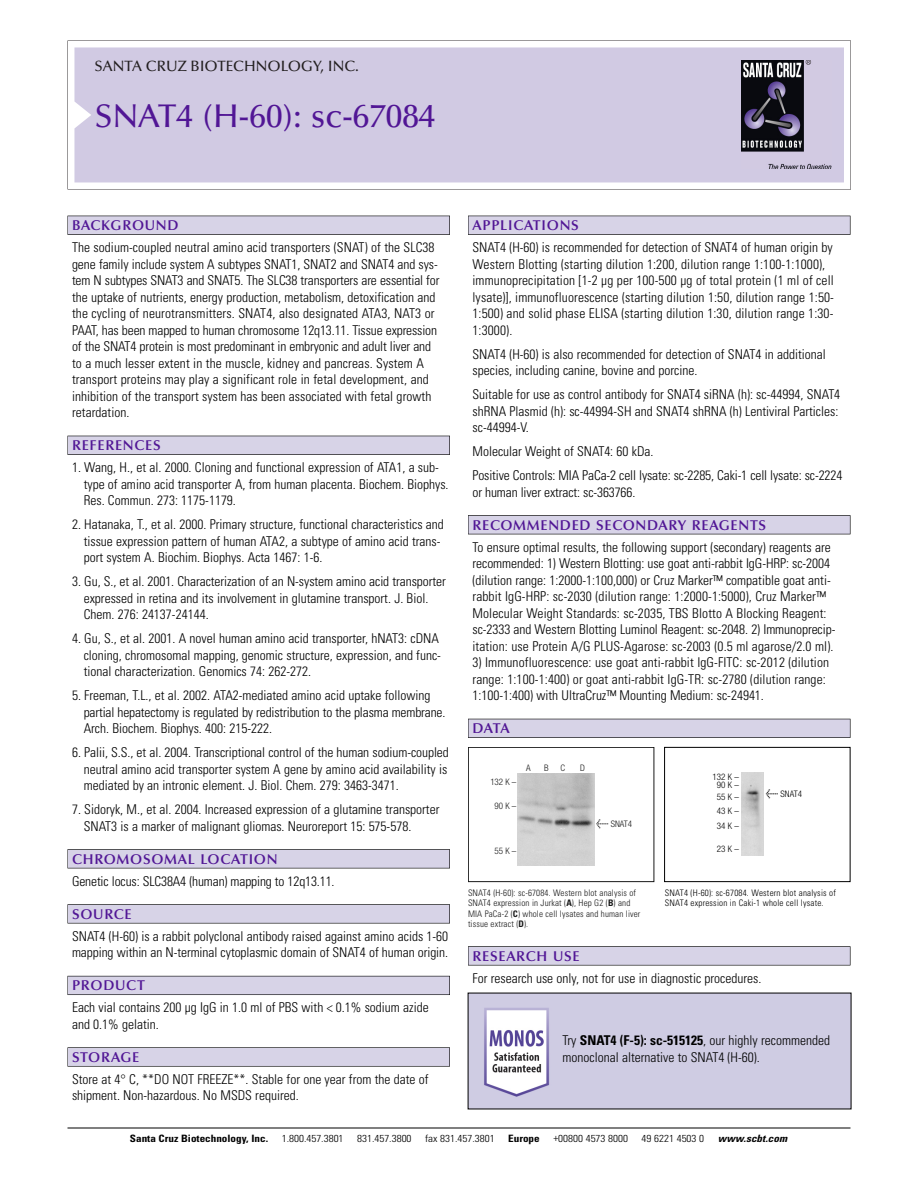
<style>
.page{position:relative;width:918px;height:1188px;background:#fff}
.page>*{position:absolute;margin:0;border:0;box-sizing:border-box;transform-origin:0 0}
.t1{font:500 33px "Optima";color:#511695}
.t2{font:500 15px "Optima";color:#231f20}
.t3{font:600 14.25px "Optima";letter-spacing:.05em;color:#511695}
.t4{font:300 condensed 13.5px/16.5px "Univers";color:#000}
.t5{font:300 condensed 10.2px "Univers";color:#000;scale:1.1 1}
.t6{font:700 condensed 10.2px "Univers";color:#000;scale:1.1 1}
.t7{font:italic 700 condensed 10.2px "Univers";letter-spacing:.005em;color:#000;scale:1.1 1}
.t8{font:9px/10.5px "Univers Condensed Light+URZGVV";letter-spacing:.015em;color:#191919}
.t9{font:300 condensed 9px/10.5px "Univers";letter-spacing:.02em;color:#000}
.t10{font:300 condensed 9px/8.1px "Helvetica Neue";color:#000;text-align:center}
.t11{font:9px "Helvetica Neue Light Cond+FYUHXU";color:#191919}
.s1{font-family:"Meta Plus Book Roman+RIOTBK";font-size:10.5px}
.s2{font-family:"Univers Condensed Bold+LOGADC"}
.s3{font-family:"Meta Plus";font-weight:400;font-stretch:normal;font-size:10.5px}
.s4{font-weight:700}
</style>
<div class="page">
<svg style="left:68px;top:40px;width:783px;height:149px"></svg>
<div style="left:74px;top:47px;width:770px;height:135px;background:#d1cae3"></div>
<img style="left:741px;top:60px;width:90px;height:108px">
<div style="left:68px;top:216px;width:382px;height:19px;background:#525155"></div>
<div style="left:68px;top:216px;width:381px;height:18px;background:#d7d3e7"></div>
<div style="left:68px;top:436px;width:382px;height:19px;background:#515055"></div>
<div style="left:68px;top:436px;width:381px;height:18px;background:#d7d3e7"></div>
<div style="left:68px;top:849px;width:382px;height:19px;background:#545357"></div>
<div style="left:68px;top:850px;width:381px;height:18px;background:#d7d3e7"></div>
<div style="left:68px;top:904px;width:382px;height:19px;background:#575759"></div>
<div style="left:68px;top:905px;width:381px;height:18px;background:#d7d3e7"></div>
<div style="left:68px;top:976px;width:382px;height:19px;background:#5b5a62"></div>
<div style="left:68px;top:976px;width:381px;height:18px;background:#d7d3e7"></div>
<div style="left:68px;top:1047px;width:382px;height:20px;background:#626263"></div>
<div style="left:68px;top:1048px;width:381px;height:18px;background:#d7d3e7"></div>
<div style="left:468px;top:216px;width:382px;height:19px;background:#525155"></div>
<div style="left:468px;top:216px;width:382px;height:18px;background:#d7d3e7"></div>
<div style="left:468px;top:515px;width:382px;height:19px;background:#525155"></div>
<div style="left:468px;top:516px;width:382px;height:18px;background:#d7d3e7"></div>
<div style="left:468px;top:719px;width:382px;height:19px;background:#525158"></div>
<div style="left:468px;top:719px;width:382px;height:18px;background:#d7d3e7"></div>
<div style="left:468px;top:946px;width:382px;height:19px;background:#575759"></div>
<div style="left:468px;top:947px;width:382px;height:18px;background:#d7d3e7"></div>
<hr style="left:68px;top:1128px;width:782px;height:1px;background:#000">
<div style="left:664px;top:747px;width:186px;height:135px;border:1px solid #000"></div>
<img style="left:741px;top:773px;width:23px;height:83px">
<div style="left:468px;top:747px;width:186px;height:135px;border:1px solid #191919"></div>
<img style="left:517px;top:774px;width:77px;height:92px">
<img style="left:470px;top:995px;width:379px;height:112px">
<p class="t2" style="left:94px;top:61px;width:266px">SANTA CRUZ BIOTECHNOLOGY, INC.</p>
<h1 class="t1" style="left:94px;top:103px;width:342px">SNAT4 (H-60): sc-67084</h1>
<p class="t3" style="left:72px;top:219px;width:108px">BACKGROUND</p>
<p class="t4" style="left:72px;top:240px;width:369px">The sodium-coupled neutral amino acid transporters (SNAT) of the SLC38 gene family include system A subtypes SNAT1, SNAT2 and SNAT4 and sys&shy;tem N subtypes SNAT3 and SNAT5. The SLC38 transporters are essential for the uptake of nutrients, energy production, metabolism, detoxification and the cycling of neurotransmitters. SNAT4, also designated ATA3, NAT3 or PAAT, has been mapped to human chromosome 12q13.11. Tissue expression of the SNAT4 protein is most predominant in embryonic and adult liver and to a much lesser extent in the muscle, kidney and pancreas. System A transport proteins may play a significant role in fetal development, and inhibition of the transport system has been associated with fetal growth retardation.</p>
<p class="t3" style="left:72px;top:440px;width:90px">REFERENCES</p>
<p class="t4" style="left:84px;top:460px;width:366px;text-indent:-12px">1. Wang, H., et al. 2000. Cloning and functional expression of ATA1, a sub&shy;type of amino acid transporter A, from human placenta. Biochem. Biophys.<br>Res. Commun. 273: 1175-1179.</p>
<p class="t4" style="left:84px;top:517px;width:362px;text-indent:-12px">2. Hatanaka, T., et al. 2000. Primary structure, functional characteristics and tissue expression pattern of human ATA2, a subtype of amino acid trans&shy;port system A. Biochim. Biophys. Acta 1467: 1-6.</p>
<p class="t4" style="left:84px;top:574px;width:364px;text-indent:-12px">3. Gu, S., et al. 2001. Characterization of an N-system amino acid transporter expressed in retina and its involvement in glutamine transport. J. Biol.<br>Chem. 276: 24137-24144.</p>
<p class="t4" style="left:84px;top:631px;width:359px;text-indent:-12px">4. Gu, S., et al. 2001. A novel human amino acid transporter, hNAT3: cDNA cloning, chromosomal mapping, genomic structure, expression, and func&shy;tional characterization. Genomics 74: 262-272.</p>
<p class="t4" style="left:84px;top:688px;width:363px;text-indent:-12px">5. Freeman, T.L., et al. 2002. ATA2-mediated amino acid uptake following partial hepatectomy is regulated by redistribution to the plasma membrane.<br>Arch. Biochem. Biophys. 400: 215-222.</p>
<p class="t4" style="left:84px;top:745px;width:367px;text-align:justify;text-indent:-12px">6. Palii, S.S., et al. 2004. Transcriptional control of the human sodium-coupled neutral amino acid transporter system A gene by amino acid availability is mediated by an intronic element. J. Biol. Chem. 279: 3463-3471.</p>
<p class="t4" style="left:84px;top:802px;width:357px;text-indent:-12px">7. Sidoryk, M., et al. 2004. Increased expression of a glutamine transporter<br>SNAT3 is a marker of malignant gliomas. Neuroreport 15: 575-578.</p>
<p class="t3" style="left:72px;top:853px;width:207px">CHROMOSOMAL LOCATION</p>
<p class="t4" style="left:72px;top:874px;width:264px">Genetic locus: SLC38A4 (human) mapping to 12q13.11.</p>
<p class="t3" style="left:72px;top:908px;width:61px">SOURCE</p>
<p class="t4" style="left:72px;top:929px;width:378px">SNAT4 (H-60) is a rabbit polyclonal antibody raised against amino acids 1-60 mapping within an N-terminal cytoplasmic domain of SNAT4 of human origin.</p>
<p class="t3" style="left:72px;top:980px;width:74px">PRODUCT</p>
<p class="t4" style="left:72px;top:1000px;width:358px">Each vial contains 200 µg IgG in 1.0 ml of PBS with &lt; 0.1% sodium azide and 0.1% gelatin.</p>
<p class="t3" style="left:72px;top:1051px;width:69px">STORAGE</p>
<p class="t4" style="left:72px;top:1072px;width:358px">Store at 4° C, **DO NOT FREEZE**. Stable for one year from the date of shipment. Non-hazardous. No MSDS required.</p>
<p class="t3" style="left:473px;top:219px;width:108px">APPLICATIONS</p>
<p class="t4" style="left:473px;top:240px;width:363px">SNAT4 (H-60) is recommended for detection of SNAT4 of human origin by Western Blotting (starting dilution 1:200, dilution range 1:100-1:1000), immunoprecipitation [1-2 µg per 100-500 µg of total protein (1 ml of cell lysate)], immunofluorescence (starting dilution 1:50, dilution range 1:50- 1:500) and solid phase ELISA (starting dilution 1:30, dilution range 1:30- 1:3000).</p>
<p class="t4" style="left:473px;top:347px;width:355px">SNAT4 (H-60) is also recommended for detection of SNAT4 in additional species, including canine, bovine and porcine.</p>
<p class="t4" style="left:473px;top:387px;width:369px">Suitable for use as control antibody for SNAT4 siRNA (h): sc-44994, SNAT4 shRNA Plasmid (h): sc-44994-SH and SNAT4 shRNA (h) Lentiviral Particles: sc-44994-V.</p>
<p class="t4" style="left:473px;top:440px;width:371px;line-height:24px">Molecular Weight of SNAT4: 60 kDa.<br>Positive Controls: MIA PaCa-2 cell lysate: sc-2285, Caki-1 cell lysate: sc-2224</p>
<p class="t4" style="left:473px;top:485px;width:164px">or human liver extract: sc-363766.</p>
<p class="t3" style="left:473px;top:519px;width:295px">RECOMMENDED SECONDARY REAGENTS</p>
<p class="t4" style="left:473px;top:540px;width:364px">To ensure optimal results, the following support (secondary) reagents are recommended: 1) Western Blotting: use goat anti-rabbit IgG-HRP: sc-2004 (dilution range: 1:2000-1:100,000) or Cruz Marker™ compatible goat anti&shy;rabbit IgG-HRP: sc-2030 (dilution range: 1:2000-1:5000), Cruz Marker™ Molecular Weight Standards: sc-2035, TBS Blotto A Blocking Reagent: sc-2333 and Western Blotting Luminol Reagent: sc-2048. 2) Immunoprecip&shy;itation: use Protein A/G PLUS-Agarose: sc-2003 (0.5 ml agarose/2.0 ml).</p>
<p class="t4" style="left:473px;top:655px;width:358px">3) Immunofluorescence: use goat anti-rabbit IgG-FITC: sc-2012 (dilution range: 1:100-1:400) or goat anti-rabbit IgG-TR: sc-2780 (dilution range:<br>1:100-1:400) with UltraCruz™ Mounting Medium: sc-24941.</p>
<p class="t3" style="left:473px;top:723px;width:39px">DATA</p>
<p class="t11" style="left:490px;top:778px;width:28px">132 K –</p>
<p class="t11" style="left:495px;top:802px;width:23px">90K–</p>
<p class="t11" style="left:495px;top:847px;width:23px">55K–</p>
<p class="t11" style="left:526px;top:764px;width:6px">A</p>
<p class="t11" style="left:544px;top:764px;width:6px">B</p>
<p class="t11" style="left:561px;top:764px;width:6px">C</p>
<p class="t11" style="left:580px;top:764px;width:6px">D</p>
<p class="t11" style="left:596px;top:820px;width:38px"><span class="s1">&lt;</span> SNAT4</p>
<p class="t8" style="left:468px;top:888px;width:174px">SNAT4 (H-60): sc-67084. Western blot analysis of SNAT4 expression in Jurkat (<span class="s2">A</span>), Hep G2 (<span class="s2">B</span>) and MIA PaCa-2 (<span class="s2">C</span>) whole cell lysates and human liver tissue extract (<span class="s2">D</span>).</p>
<p class="t10" style="left:713px;top:774px;width:28px">132 K –<br>90K–</p>
<p class="t10" style="left:717px;top:790px;width:24px;line-height:13.8px;text-align:left">55K–<br>43K–</p>
<p class="t10" style="left:717px;top:822px;width:24px">34K–</p>
<p class="t10" style="left:717px;top:845px;width:24px">23K–</p>
<p class="t10" style="left:766px;top:790px;width:38px"><span class="s3">&lt;</span> SNAT4</p>
<p class="t9" style="left:665px;top:888px;width:173px">SNAT4 (H-60): sc-67084. Western blot analysis of<br>SNAT4 expression in Caki-1 whole cell lysate.</p>
<p class="t3" style="left:473px;top:950px;width:109px">RESEARCH USE</p>
<p class="t4" style="left:473px;top:971px;width:290px">For research use only, not for use in diagnostic procedures.</p>
<p class="t4" style="left:563px;top:1034px;width:269px">Try <span class="s4">SNAT4 (F-5): sc-515125</span>, our highly recommended monoclonal alternative to SNAT4 (H-60).</p>
<p class="t6" style="left:130px;top:1135px;width:127px">Santa Cruz Biotechnology, Inc.</p>
<p class="t5" style="left:282px;top:1135px;width:58px">1.800.457.3801</p>
<p class="t5" style="left:357px;top:1135px;width:51px">831.457.3800</p>
<p class="t5" style="left:425px;top:1135px;width:65px">fax 831.457.3801</p>
<p class="t6" style="left:508px;top:1135px;width:30px">Europe</p>
<p class="t5" style="left:553px;top:1135px;width:69px">+00800 4573 8000</p>
<p class="t5" style="left:642px;top:1135px;width:58px">49 6221 4503 0</p>
<p class="t7" style="left:718px;top:1135px;width:64px">www.scbt.com</p>
</div>
